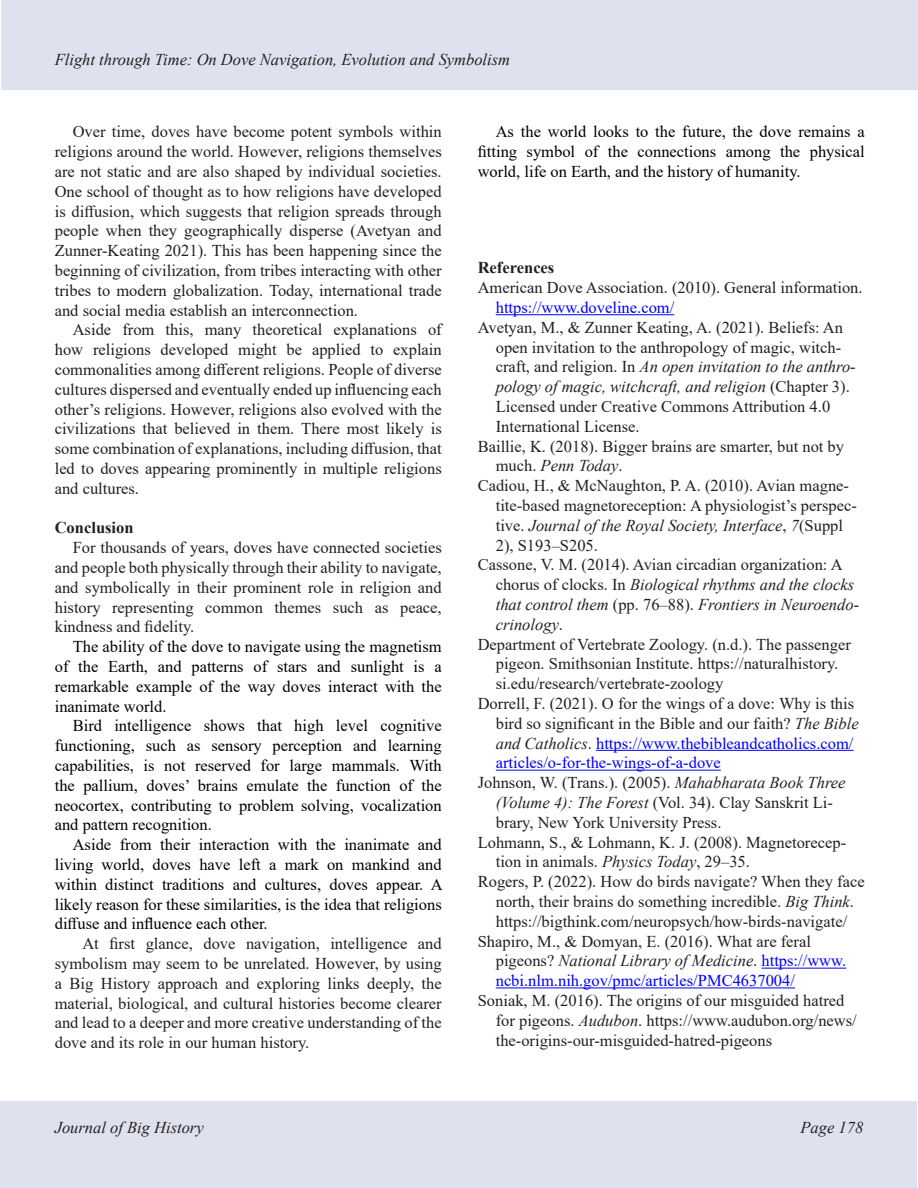
<style>
.page{position:relative;width:918px;height:1188px;background:#fff}
.page>*{position:absolute;margin:0;border:0;box-sizing:border-box;transform-origin:0 0}
.Endnote_text{font:16.5px/19.8px "Times New Roman";color:#231f20}
.t1{font:16.5px/19.8px "Times New Roman";color:#000;text-align:justify}
.Endnote_text-2{font:16.5px/19.8px "Times New Roman";color:#00f}
.t2{font:italic 16.5px "Times New Roman";color:#231f20}
.Section_Heading{font:700 16.5px "Times New Roman";color:#231f20}
.s1{color:#00f}
.s2{font-style:italic}
.s3{color:#231f20}
.s4{font-style:italic;color:#231f20}
</style>
<div class="page">
<div style="left:2px;top:0;width:916px;height:89px;background:#e0e1ee"></div>
<div style="left:0;top:1101px;width:916px;height:87px;background:#e0e1ee"></div>
<hr style="left:496px;top:314px;width:178px;height:1px;background:#00f">
<hr style="left:596px;top:750px;width:258px;height:1px;background:#00f">
<hr style="left:496px;top:770px;width:225px;height:1px;background:#00f">
<hr style="left:762px;top:968px;width:84px;height:1px;background:#00f">
<hr style="left:496px;top:988px;width:299px;height:1px;background:#00f">
<p class="t2" style="left:55px;top:48px;width:457px">Flight through Time: On Dove Navigation, Evolution and Symbolism</p>
<p class="Endnote_text" style="left:55px;top:121px;width:389px;text-align:justify;text-indent:18px">Over time, doves have become potent symbols within religions around the world. However, religions themselves are not static and are also shaped by individual societies.<br>One school of thought as to how religions have developed is diffusion, which suggests that religion spreads through people when they geographically disperse (Avetyan and Zunner-Keating 2021). This has been happening since the beginning of civilization, from tribes interacting with other tribes to modern globalization. Today, international trade and social media establish an interconnection.</p>
<p class="Endnote_text" style="left:55px;top:319px;width:389px;text-align:justify;text-indent:18px">Aside from this, many theoretical explanations of how religions developed might be applied to explain commonalities among different religions. People of diverse cultures dispersed and eventually ended up influencing each other’s religions. However, religions also evolved with the civilizations that believed in them. There most likely is some combination of explanations, including diffusion, that led to doves appearing prominently in multiple religions and cultures.</p>
<p class="Section_Heading" style="left:55px;top:516px;width:80px">Conclusion</p>
<p class="Endnote_text" style="left:55px;top:537px;width:389px;text-align:justify;text-indent:18px">For thousands of years, doves have connected societies and people both physically through their ability to navigate, and symbolically in their prominent role in religion and history representing common themes such as peace, kindness and fidelity.</p>
<p class="t1" style="left:55px;top:636px;width:389px;text-indent:18px">The ability of the dove to navigate using the magnetism of the Earth, and patterns of stars and sunlight is a remarkable example of the way doves interact with the inanimate world.</p>
<p class="t1" style="left:55px;top:715px;width:389px;text-indent:18px">Bird intelligence shows that high level cognitive functioning, such as sensory perception and learning capabilities, is not reserved for large mammals. With the pallium, doves’ brains emulate the function of the neocortex, contributing to problem solving, vocalization and pattern recognition.</p>
<p class="t1" style="left:55px;top:834px;width:389px;text-indent:18px">Aside from their interaction with the inanimate and living world, doves have left a mark on mankind and within distinct traditions and cultures, doves appear. A likely reason for these similarities, is the idea that religions diffuse and influence each other.</p>
<p class="Endnote_text" style="left:55px;top:933px;width:389px;text-align:justify;text-indent:28px">At first glance, dove navigation, intelligence and symbolism may seem to be unrelated. However, by using a Big History approach and exploring links deeply, the material, biological, and cultural histories become clearer and lead to a deeper and more creative understanding of the dove and its role in our human history.</p>
<p class="t1" style="left:478px;top:121px;width:389px;text-indent:18px">As the world looks to the future, the dove remains a fitting symbol of the connections among the physical world, life on Earth, and the history of humanity.</p>
<p class="Section_Heading" style="left:478px;top:256px;width:78px">References</p>
<p class="Endnote_text" style="left:496px;top:277px;width:368px;text-indent:-18px">American Dove Association. (2010). General information. <span class="s1">https://www.doveline.com/</span></p>
<p class="Endnote_text" style="left:496px;top:317px;width:362px;text-indent:-18px">Avetyan, M., &amp; Zunner Keating, A. (2021). Beliefs: An open invitation to the anthropology of magic, witch&shy;craft, and religion. In <span class="s2">An open invitation to the anthro&shy;pology of magic, witchcraft, and religion</span> (Chapter 3).<br>Licensed under Creative Commons Attribution 4.0<br>International License.</p>
<p class="Endnote_text" style="left:496px;top:436px;width:350px;text-indent:-18px">Baillie, K. (2018). Bigger brains are smarter, but not by much. <span class="s2">Penn Today</span>.</p>
<p class="Endnote_text" style="left:496px;top:475px;width:363px;text-indent:-18px">Cadiou, H., &amp; McNaughton, P. A. (2010). Avian magne&shy;tite-based magnetoreception: A physiologist’s perspec&shy;tive. <span class="s2">Journal of the Royal Society, Interface</span>, <span class="s2">7</span>(Suppl 2), S193–S205.</p>
<p class="Endnote_text" style="left:496px;top:554px;width:365px;text-indent:-18px">Cassone, V. M. (2014). Avian circadian organization: A chorus of clocks. In <span class="s2">Biological rhythms and the clocks that control them</span> (pp. 76–88). <span class="s2">Frontiers in Neuroendo&shy;crinology</span>.</p>
<p class="Endnote_text" style="left:496px;top:634px;width:357px;text-indent:-18px">Department of Vertebrate Zoology. (n.d.). The passenger pigeon. Smithsonian Institute. https://naturalhistory. si.edu/research/vertebrate-zoology</p>
<p class="Endnote_text" style="left:496px;top:693px;width:364px;text-indent:-18px">Dorrell, F. (2021). O for the wings of a dove: Why is this bird so significant in the Bible and our faith? <span class="s2">The Bible and Catholics</span>. <span class="s1">https://www.thebibleandcatholics.com/ articles/o-for-the-wings-of-a-dove</span></p>
<p class="Endnote_text" style="left:496px;top:772px;width:351px;text-indent:-18px">Johnson, W. (Trans.). (2005). <span class="s2">Mahabharata Book Three (Volume 4): The Forest</span> (Vol. 34). Clay Sanskrit Li&shy;brary, New York University Press.</p>
<p class="Endnote_text" style="left:496px;top:832px;width:352px;text-indent:-18px">Lohmann, S., &amp; Lohmann, K. J. (2008). Magnetorecep&shy;tion in animals. <span class="s2">Physics Today</span>, 29–35.</p>
<p class="Endnote_text" style="left:478px;top:871px;width:389px;text-align:center">Rogers, P. (2022). How do birds navigate? When they face north, their brains do something incredible. <span class="s2">Big Think</span>. https://bigthink.com/neuropsych/how-birds-navigate/</p>
<p class="Endnote_text-2" style="left:496px;top:931px;width:352px;text-indent:-18px"><span class="s3">Shapiro, M., &amp; Domyan, E. (2016). What are feral pigeons?</span> <span class="s4">National Library of Medicine</span><span class="s3">.</span> https://www. ncbi.nlm.nih.gov/pmc/articles/PMC4637004/</p>
<p class="Endnote_text" style="left:496px;top:990px;width:363px;text-indent:-18px">Soniak, M. (2016). The origins of our misguided hatred for pigeons. <span class="s2">Audubon</span>. https://www.audubon.org/news/ the-origins-our-misguided-hatred-pigeons</p>
<p class="t2" style="left:55px;top:1116px;width:150px">Journal of Big History</p>
<p class="t2" style="left:800px;top:1116px;width:64px">Page 178</p>
</div>
